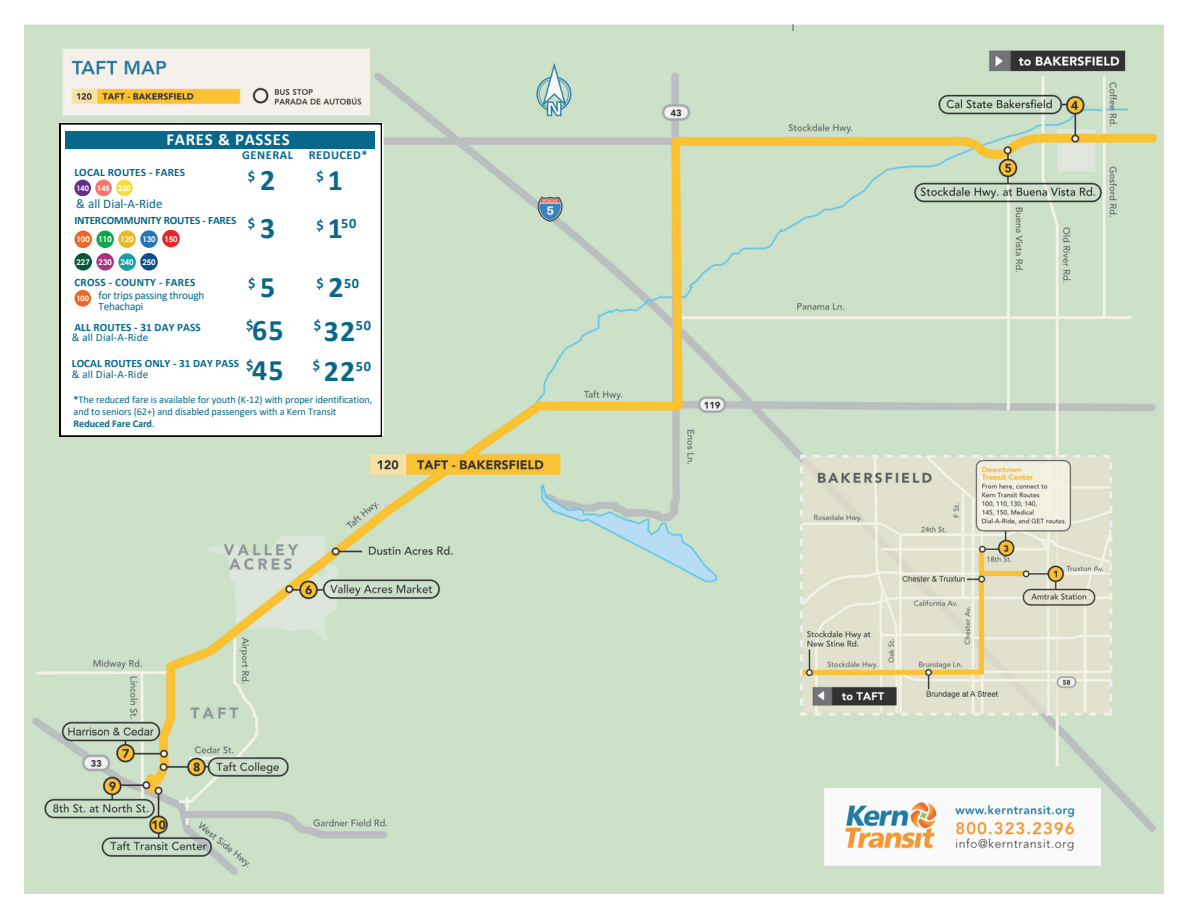
<style>
.page{position:relative;width:1188px;height:918px;background:#fff}
.page>*{position:absolute;margin:0;border:0;box-sizing:border-box;transform-origin:0 0}
.t1{font:700 29.85px "Calibri";letter-spacing:.045em;color:#076889}
.t2{font:700 16.8px "Calibri";letter-spacing:.045em;color:#fff}
.t3{font:700 14.7px "Calibri";color:#076889}
.t4{font:700 14.4px "Calibri";letter-spacing:.045em;color:#076889}
.t5{font:13.05px "Calibri";color:#076889}
.t6{font:700 12.3px "Calibri";letter-spacing:.045em;color:#076889}
.t7{font:700 11.25px "Calibri";letter-spacing:.005em;color:#076889}
.t8{font:11.25px/11.2px "Calibri";letter-spacing:-.02em;color:#076889}
.t9{font:11.25px "Calibri";letter-spacing:.015em;color:#076889}
.t10{font:700 11.25px "Calibri";letter-spacing:-.015em;color:#076889}
.t11{font:700 11.25px "Calibri";letter-spacing:.025em;color:#076889}
.t12{font:10.2px/12px "Calibri";letter-spacing:-.01em;color:#076889}
.t13{font:700 7.8px "Century Gothic";color:#fff}
.t14{font:700 7.5px "Century Gothic";color:#fff}
.s1{font-weight:700}
</style>
<div class="page">
<img style="left:24px;top:25px;width:1140px;height:868px">
<svg style="left:60px;top:123px;width:322px;height:313px"></svg>
<div style="left:66px;top:131px;width:309px;height:18px;background:#076889"></div>
<div style="left:74px;top:180px;width:17px;height:16px;background:#65308d;border-radius:50%"></div>
<div style="left:95px;top:180px;width:17px;height:16px;background:#f3766b;border-radius:50%"></div>
<div style="left:116px;top:180px;width:17px;height:16px;background:#f4df36;border-radius:50%"></div>
<div style="left:74px;top:290px;width:17px;height:17px;background:#ee6624;border-radius:50%"></div>
<div style="left:74px;top:231px;width:18px;height:17px;background:#ee6624;border-radius:50%"></div>
<div style="left:96px;top:231px;width:18px;height:17px;background:#11a64d;border-radius:50%"></div>
<div style="left:162px;top:230px;width:18px;height:17px;background:#e82329;border-radius:50%"></div>
<div style="left:118px;top:230px;width:18px;height:18px;background:#e9b71e;border-radius:50%"></div>
<div style="left:140px;top:230px;width:18px;height:18px;background:#2275b9;border-radius:50%"></div>
<div style="left:74px;top:253px;width:18px;height:18px;background:#045938;border-radius:50%"></div>
<div style="left:96px;top:253px;width:18px;height:18px;background:#ae3081;border-radius:50%"></div>
<div style="left:118px;top:253px;width:18px;height:18px;background:#199ea8;border-radius:50%"></div>
<div style="left:140px;top:253px;width:18px;height:18px;background:#0d4e8b;border-radius:50%"></div>
<h1 class="t2" style="left:166px;top:132px;width:125px">FARES &amp; PASSES</h1>
<h2 class="t6" style="left:242px;top:150px;width:52px">GENERAL</h2>
<h2 class="t6" style="left:309px;top:150px;width:60px">REDUCED*</h2>
<h4 class="t7" style="left:74px;top:167px;width:112px">LOCAL ROUTES - FARES</h4>
<p class="t3" style="left:248px;top:170px;width:9px">$</p>
<p class="t3" style="left:248px;top:217px;width:9px">$</p>
<p class="t3" style="left:317px;top:170px;width:9px">$</p>
<h4 class="t3" style="left:317px;top:219px;width:9px">$</h4>
<p class="t1" style="left:260px;top:168px;width:17px">2</p>
<p class="t1" style="left:260px;top:215px;width:17px">3</p>
<p class="t1" style="left:328px;top:168px;width:17px">1</p>
<p class="t1" style="left:328px;top:216px;width:17px">1</p>
<p class="t1" style="left:328px;top:275px;width:17px">2</p>
<p class="t1" style="left:324px;top:319px;width:33px">32</p>
<p class="t1" style="left:324px;top:359px;width:33px">22</p>
<h4 class="t14" style="left:76px;top:182px;width:14px">140</h4>
<h5 class="t14" style="left:97px;top:182px;width:14px">145</h5>
<p class="t14" style="left:118px;top:182px;width:14px">220</p>
<h3 class="t5" style="left:76px;top:199px;width:88px">&amp; all Dial-A-Ride</h3>
<p class="t10" style="left:74px;top:216px;width:163px">INTERCOMMUNITY ROUTES - FARES</p>
<p class="t4" style="left:341px;top:217px;width:17px">50</p>
<p class="t13" style="left:77px;top:233px;width:15px">100</p>
<p class="t13" style="left:99px;top:233px;width:15px">110</p>
<p class="t13" style="left:120px;top:233px;width:15px">120</p>
<h5 class="t13" style="left:142px;top:233px;width:15px">130</h5>
<h4 class="t13" style="left:164px;top:233px;width:15px">150</h4>
<p class="t13" style="left:77px;top:256px;width:15px">227</p>
<p class="t13" style="left:99px;top:256px;width:15px">230</p>
<p class="t13" style="left:121px;top:256px;width:15px">240</p>
<h5 class="t13" style="left:142px;top:256px;width:15px">250</h5>
<p class="t3" style="left:248px;top:277px;width:9px">$</p>
<p class="t3" style="left:246px;top:319px;width:9px">$</p>
<p class="t3" style="left:246px;top:359px;width:9px">$</p>
<h5 class="t3" style="left:317px;top:277px;width:9px">$</h5>
<p class="t3" style="left:314px;top:319px;width:9px">$</p>
<p class="t3" style="left:313px;top:359px;width:9px">$</p>
<p class="t1" style="left:260px;top:275px;width:17px">5</p>
<p class="t1" style="left:252px;top:318px;width:33px">65</p>
<p class="t1" style="left:252px;top:358px;width:33px">45</p>
<p class="t11" style="left:74px;top:277px;width:123px">CROSS - COUNTY - FARES</p>
<p class="t7" style="left:74px;top:322px;width:128px">ALL ROUTES - 31 DAY PASS</p>
<p class="t7" style="left:72px;top:359px;width:169px">LOCAL ROUTES ONLY - 31 DAY PASS</p>
<p class="t4" style="left:344px;top:278px;width:17px">50</p>
<p class="t4" style="left:356px;top:319px;width:17px">50</p>
<p class="t4" style="left:356px;top:360px;width:17px">50</p>
<p class="t8" style="left:99px;top:290px;width:107px">for trips passing through<br>Tehachapi</p>
<p class="t9" style="left:72px;top:332px;width:78px">&amp; all Dial-A-Ride</p>
<p class="t9" style="left:72px;top:370px;width:78px">&amp; all Dial-A-Ride</p>
<h4 class="t12" style="left:74px;top:395px;width:300px"><span class="s1">*</span>The reduced fare is available for youth (K-12) with proper identification, and to seniors (62+) and disabled passengers with a Kern Transit<br><span class="s1">Reduced Fare Card</span>.</h4>
<p class="t14" style="left:76px;top:293px;width:14px">100</p>
</div>
